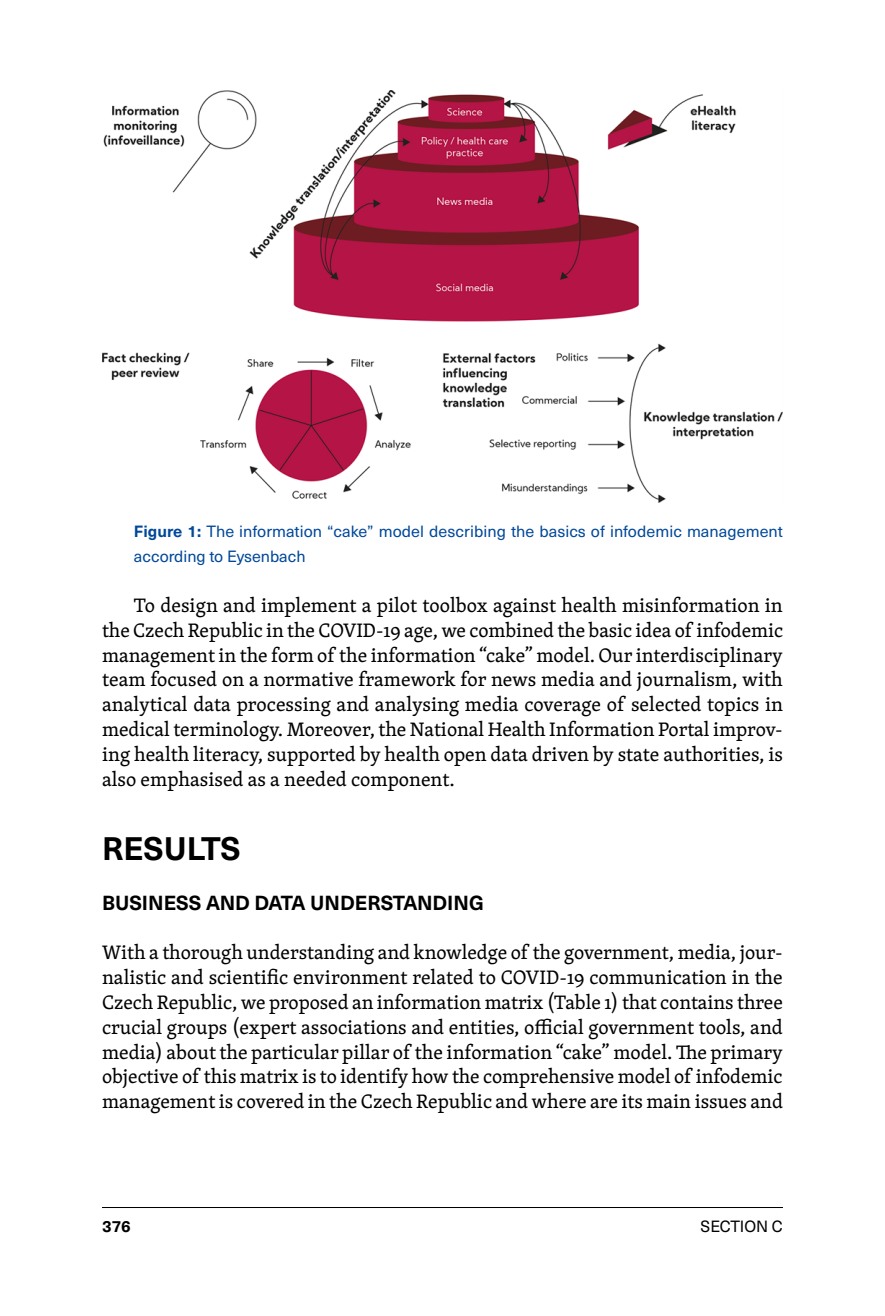
<style>
.page{position:relative;width:885px;height:1316px;background:#fff}
.page>*{position:absolute;margin:0;border:0;box-sizing:border-box;transform-origin:0 0}
.N2{font:700 32px "Neue Haas Unica Pro";letter-spacing:-.005em;color:#000}
.TEXT{font:20px/24.8px "Skolar Latin Pro";color:#000;text-align:justify}
.TEXT_1_radek{font:20px/24.8px "Skolar Latin Pro";color:#000;text-align:justify}
.N3{font:700 20px "Neue Haas Unica Pro";color:#000}
.POPIS_-_obrazky{font:16px/24.8px "Neue Haas Unica Pro";letter-spacing:.005em;color:#00489a}
.t1{font:16px "Neue Haas Unica Pro";letter-spacing:-.01em;color:#000}
.t2{font:700 16px "Neue Haas Unica Pro";color:#000}
.s1{font-weight:700}
</style>
<div class="page">
<hr style="left:102px;top:1206px;width:680px;height:1px;background:#000">
<img style="left:102px;top:91px;width:680px;height:411px">
<p class="POPIS_-_obrazky" style="left:134px;top:519px;width:650px"><span class="s1">Figure 1:</span> The information “cake” model describing the basics of infodemic management according to Eysenbach</p>
<p class="TEXT" style="left:102px;top:592px;width:682px;text-indent:32px">To design and implement a pilot toolbox against health misinformation in the Czech Republic in the COVID-19 age, we combined the basic idea of infodemic management in the form of the information “cake” model. Our interdisciplinary team focused on a normative framework for news media and journalism, with analytical data processing and analysing media coverage of selected topics in medical terminology. Moreover, the National Health Information Portal improv&shy;ing health literacy, supported by health open data driven by state authorities, is also emphasised as a needed component.</p>
<p class="N2" style="left:102px;top:829px;width:140px">RESULTS</p>
<p class="N3" style="left:102px;top:890px;width:383px">BUSINESS AND DATA UNDERSTANDING</p>
<p class="TEXT_1_radek" style="left:102px;top:939px;width:682px">With a thorough understanding and knowledge of the government, media, jour&shy;nalistic and scientific environment related to COVID-19 communication in the Czech Republic, we proposed an information matrix (Table 1) that contains three crucial groups (expert associations and entities, official government tools, and media) about the particular pillar of the information “cake” model. The primary objective of this matrix is to identify how the comprehensive model of infodemic management is covered in the Czech Republic and where are its main issues and</p>
<p class="t2" style="left:102px;top:1216px;width:30px">376</p>
<p class="t1" style="left:700px;top:1216px;width:84px">SECTION C</p>
</div>
